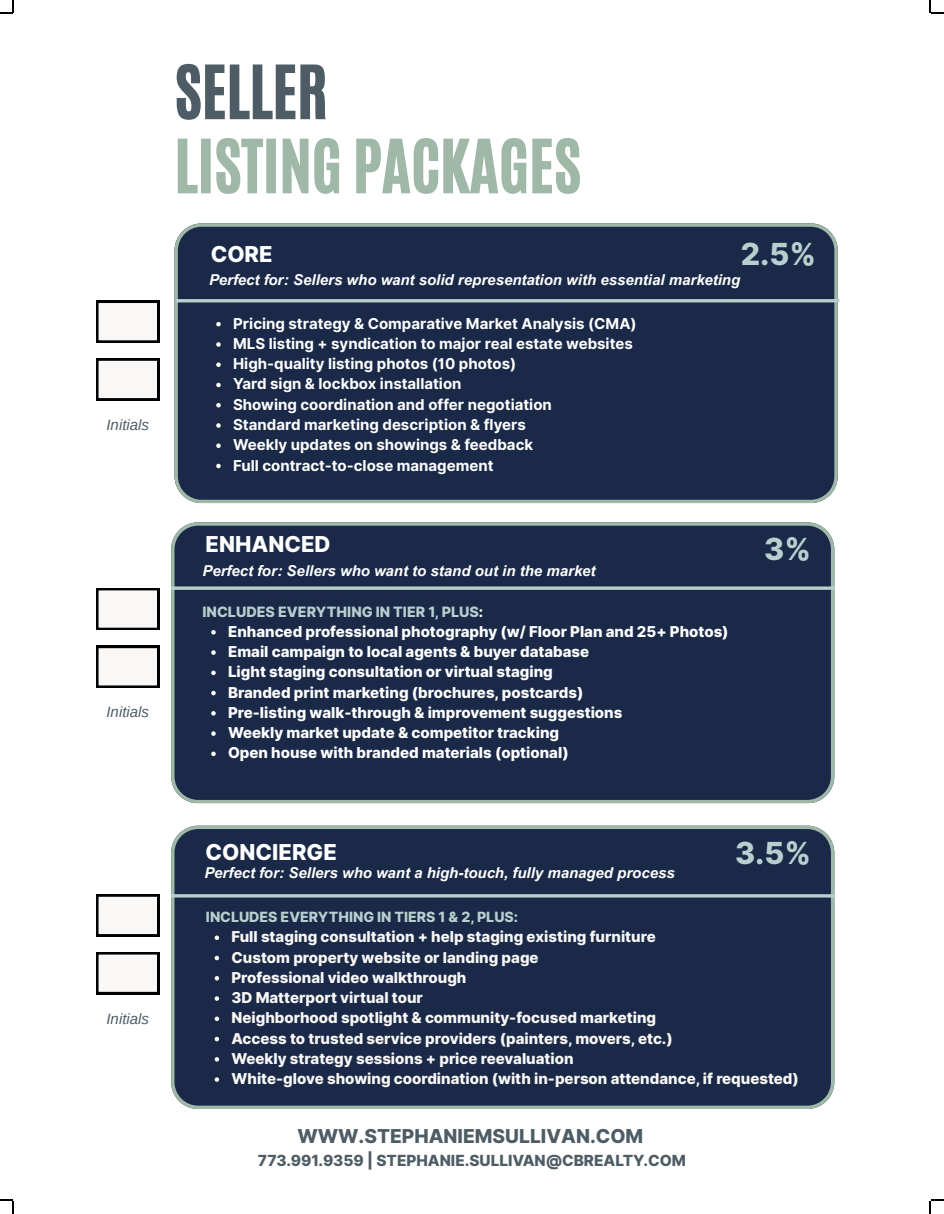
<style>
.page{position:relative;width:944px;height:1214px;background:#fff}
.page>*{position:absolute;margin:0;border:0;box-sizing:border-box;transform-origin:0 0}
.t1{font:61.8px "CA Generated";color:#9fb8a8}
.t2{font:61.8px "CA Generated";color:#4e5d65}
.t3{font:800 30.45px "Inter";color:#b7d0cf}
.t4{font:800 21.9px "Inter";color:#fff}
.t5{font:800 19.2px "Inter";color:#4e5d65}
.t6{font:800 15.3px "Inter";color:#4e5d65}
.t7{font:800 15px "Inter";color:#faf8f6}
.t8{font:800 15px "Inter";color:#fff}
.t9{font:700 15px "Inter";color:#fff}
.t10{font:italic 700 15px "Arial MT Pro";color:#fff}
.t11{font:italic 15px "Arimo";color:#4e5d65}
.t12{font:800 14.25px "Inter";color:#b7d0cf}
.t13{font:800 14.1px "Inter";color:#b7d0cf}
.s1{color:#fff}
</style>
<div class="page">
<div style="left:174px;top:223px;width:663px;height:280px;background:#192947"></div>
<hr style="left:176px;top:299px;width:663px;height:3px;background:#b7d0cf">
<div style="left:171px;top:522px;width:663px;height:281px;background:#192947"></div>
<svg style="left:171px;top:586px;width:663px;height:4px;background:#9eb6ba"></svg>
<div style="left:171px;top:825px;width:663px;height:284px;background:#192947"></div>
<hr style="left:171px;top:894px;width:663px;height:3px;background:#b7d0cf">
<svg style="left:215px;top:935px;width:4px;height:5px"></svg>
<svg style="left:215px;top:955px;width:4px;height:5px"></svg>
<svg style="left:215px;top:976px;width:4px;height:4px"></svg>
<svg style="left:215px;top:996px;width:4px;height:4px"></svg>
<svg style="left:215px;top:1016px;width:4px;height:5px"></svg>
<svg style="left:215px;top:1036px;width:4px;height:5px"></svg>
<svg style="left:215px;top:1057px;width:4px;height:4px"></svg>
<svg style="left:215px;top:1077px;width:4px;height:4px"></svg>
<svg style="left:216px;top:322px;width:5px;height:4px"></svg>
<svg style="left:216px;top:342px;width:5px;height:5px"></svg>
<svg style="left:216px;top:362px;width:5px;height:5px"></svg>
<svg style="left:216px;top:383px;width:5px;height:4px"></svg>
<svg style="left:216px;top:403px;width:5px;height:4px"></svg>
<svg style="left:216px;top:423px;width:5px;height:5px"></svg>
<svg style="left:216px;top:443px;width:5px;height:5px"></svg>
<svg style="left:216px;top:464px;width:5px;height:4px"></svg>
<svg style="left:211px;top:630px;width:5px;height:4px"></svg>
<svg style="left:211px;top:650px;width:5px;height:5px"></svg>
<svg style="left:211px;top:670px;width:5px;height:5px"></svg>
<svg style="left:211px;top:691px;width:5px;height:4px"></svg>
<svg style="left:211px;top:711px;width:5px;height:4px"></svg>
<svg style="left:211px;top:731px;width:5px;height:5px"></svg>
<svg style="left:211px;top:751px;width:5px;height:5px"></svg>
<svg style="left:96px;top:894px;width:63px;height:42px"></svg>
<svg style="left:96px;top:952px;width:63px;height:42px"></svg>
<svg style="left:96px;top:588px;width:63px;height:42px"></svg>
<svg style="left:96px;top:646px;width:63px;height:41px"></svg>
<svg style="left:96px;top:301px;width:63px;height:41px"></svg>
<svg style="left:96px;top:358px;width:63px;height:42px"></svg>
<svg style="left:0;top:0;width:14px;height:14px"></svg>
<svg style="left:929px;top:0;width:15px;height:14px"></svg>
<svg style="left:0;top:1199px;width:14px;height:15px"></svg>
<svg style="left:929px;top:1199px;width:15px;height:15px"></svg>
<p class="t11" style="left:106px;top:416px;width:44px">Initials</p>
<p class="t11" style="left:106px;top:703px;width:44px">Initials</p>
<h1 class="t2" style="left:174px;top:48px;width:155px">SELLER</h1>
<h1 class="t1" style="left:174px;top:122px;width:408px">LISTING PACKAGES</h1>
<h3 class="t4" style="left:211px;top:241px;width:63px">CORE</h3>
<h6 class="t3" style="left:741px;top:236px;width:77px">2.5%</h6>
<p class="t10" style="left:209px;top:274px;width:532px">Perfect for: Sellers who want solid representation with essential marketing</p>
<h2 class="t9" style="left:233px;top:314px;width:405px">Pricing strategy &amp; Comparative Market Analysis (CMA)</h2>
<p class="t9" style="left:233px;top:334px;width:401px">MLS listing + syndication to major real estate websites</p>
<p class="t9" style="left:233px;top:355px;width:285px">High-quality listing photos (10 photos)</p>
<p class="t9" style="left:233px;top:375px;width:230px">Yard sign &amp; lockbox installation</p>
<p class="t9" style="left:233px;top:395px;width:320px">Showing coordination and offer negotiation</p>
<p class="t9" style="left:233px;top:415px;width:294px">Standard marketing description &amp; flyers</p>
<p class="t9" style="left:233px;top:436px;width:301px">Weekly updates on showings &amp; feedback</p>
<p class="t9" style="left:233px;top:456px;width:262px">Full contract-to-close management</p>
<p class="t4" style="left:206px;top:531px;width:126px">ENHANCED</p>
<h2 class="t3" style="left:764px;top:531px;width:48px">3%</h2>
<h3 class="t10" style="left:202px;top:564px;width:394px">Perfect for: Sellers who want to stand out in the market</h3>
<h6 class="t12" style="left:202px;top:603px;width:282px">INCLUDES EVERYTHING IN TIER 1, PLUS<span class="s1">:</span></h6>
<p class="t8" style="left:228px;top:622px;width:502px">Enhanced professional photography (w/ Floor Plan and 25+ Photos)</p>
<p class="t8" style="left:228px;top:642px;width:363px">Email campaign to local agents &amp; buyer database</p>
<p class="t8" style="left:228px;top:663px;width:326px">Light staging consultation or virtual staging</p>
<p class="t8" style="left:228px;top:683px;width:357px">Branded print marketing (brochures, postcards)</p>
<p class="t8" style="left:228px;top:703px;width:396px">Pre-listing walk-through &amp; improvement suggestions</p>
<p class="t8" style="left:228px;top:723px;width:332px">Weekly market update &amp; competitor tracking</p>
<p class="t8" style="left:228px;top:744px;width:342px">Open house with branded materials (optional)</p>
<p class="t11" style="left:106px;top:1010px;width:44px">Initials</p>
<h3 class="t4" style="left:206px;top:839px;width:133px">CONCIERGE</h3>
<h2 class="t3" style="left:735px;top:834px;width:78px">3.5%</h2>
<h6 class="t10" style="left:204px;top:867px;width:471px">Perfect for: Sellers who want a high-touch, fully managed process</h6>
<p class="t13" style="left:206px;top:908px;width:314px">INCLUDES EVERYTHING IN TIERS 1 &amp; 2, PLUS:</p>
<p class="t7" style="left:231px;top:927px;width:425px">Full staging consultation + help staging existing furniture</p>
<p class="t7" style="left:231px;top:948px;width:309px">Custom property website or landing page</p>
<p class="t7" style="left:231px;top:968px;width:236px">Professional video walkthrough</p>
<p class="t7" style="left:231px;top:988px;width:193px">3D Matterport virtual tour</p>
<p class="t7" style="left:231px;top:1008px;width:426px">Neighborhood spotlight &amp; community-focused marketing</p>
<p class="t7" style="left:231px;top:1029px;width:443px">Access to trusted service providers (painters, movers, etc.)</p>
<p class="t7" style="left:231px;top:1049px;width:343px">Weekly strategy sessions + price reevaluation</p>
<p class="t7" style="left:231px;top:1069px;width:569px">White-glove showing coordination (with in-person attendance, if requested)</p>
<p class="t5" style="left:297px;top:1124px;width:347px">WWW.STEPHANIEMSULLIVAN.COM</p>
<p class="t6" style="left:258px;top:1150px;width:429px">773.991.9359 | STEPHANIE.SULLIVAN@CBREALTY.COM</p>
</div>
